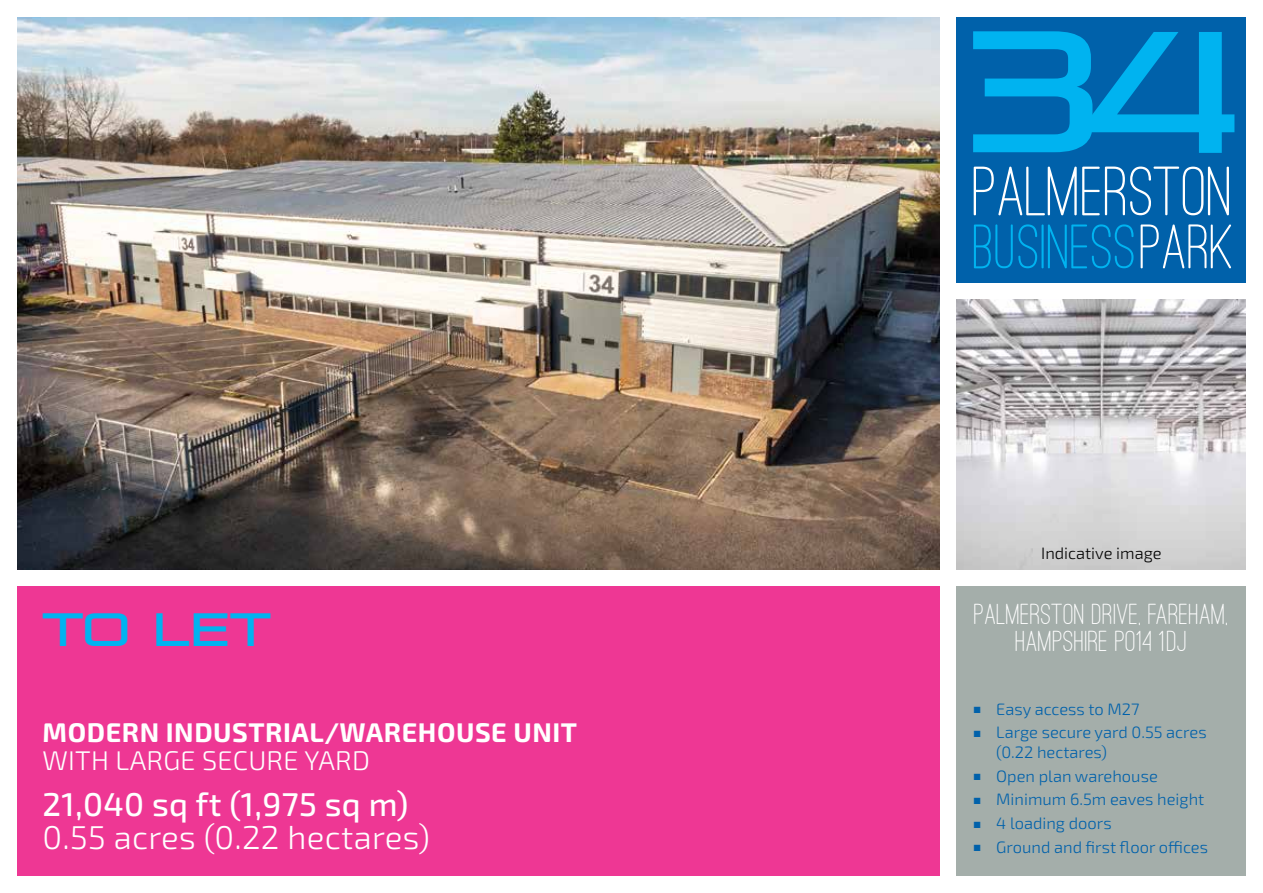
<style>
.page{position:relative;width:1263px;height:893px;background:#fff}
.page>*{position:absolute;margin:0;border:0;box-sizing:border-box;transform-origin:0 0}
.t1{font:46.5px "Pirulen Rg";color:#00b3f0}
.t2{font:300 33px "Exo 2.0";letter-spacing:.01em;color:#fff}
.t3{font:500 33px "Exo 2.0";letter-spacing:.01em;color:#fff}
.t4{font:500 30px/27px "Ostrich Sans Rounded";letter-spacing:.01em;color:#fff;text-align:center}
.t5{font:700 27px "Exo 2.0";letter-spacing:.02em;color:#fff}
.t6{font:300 27px "Exo 2.0";letter-spacing:.01em;color:#fff}
.t7{font:300 16.5px/19.5px "Exo 2.0";color:#0061aa}
.t8{font:300 16.5px "Exo 2.0";color:#000}
</style>
<div class="page">
<div style="left:17px;top:587px;width:923px;height:289px;background:#ee3794"></div>
<img style="left:17px;top:17px;width:923px;height:553px">
<div style="left:957px;top:17px;width:289px;height:265px;background:#0061aa"></div>
<svg style="left:974px;top:167px;width:255px;height:48px"></svg>
<svg style="left:974px;top:224px;width:159px;height:44px"></svg>
<svg style="left:1140px;top:224px;width:91px;height:44px"></svg>
<svg style="left:973px;top:31px;width:261px;height:122px"></svg>
<img style="left:957px;top:300px;width:289px;height:270px">
<div style="left:957px;top:587px;width:289px;height:289px;background:#a4aeaa"></div>
<p class="t8" style="left:1041px;top:543px;width:122px">Indicative image</p>
<h1 class="t1" style="left:42px;top:601px;width:232px">TO LET</h1>
<h3 class="t4" style="left:974px;top:600px;width:256px">PALMERSTON DRIVE, FAREHAM,<br>HAMPSHIRE PO14 1DJ</h3>
<h3 class="t5" style="left:43px;top:716px;width:536px">MODERN INDUSTRIAL/WAREHOUSE UNIT</h3>
<h3 class="t6" style="left:43px;top:745px;width:329px">WITH LARGE SECURE YARD</h3>
<h2 class="t3" style="left:43px;top:785px;width:367px">21,040 sq ft (1,975 sq m)</h2>
<h2 class="t2" style="left:43px;top:818px;width:389px">0.55 acres (0.22 hectares)</h2>
<p class="t7" style="left:974px;top:699px;width:167px">■ Easy access to M27</p>
<p class="t7" style="left:996px;top:723px;width:212px;text-indent:-22px">■ Large secure yard 0.55 acres (0.22 hectares)</p>
<p class="t7" style="left:974px;top:766px;width:185px">■ Open plan warehouse</p>
<p class="t7" style="left:974px;top:790px;width:232px">■ Minimum 6.5m eaves height</p>
<p class="t7" style="left:974px;top:814px;width:139px">■ 4 loading doors</p>
<p class="t7" style="left:974px;top:838px;width:236px">■ Ground and first floor offices</p>
</div>
